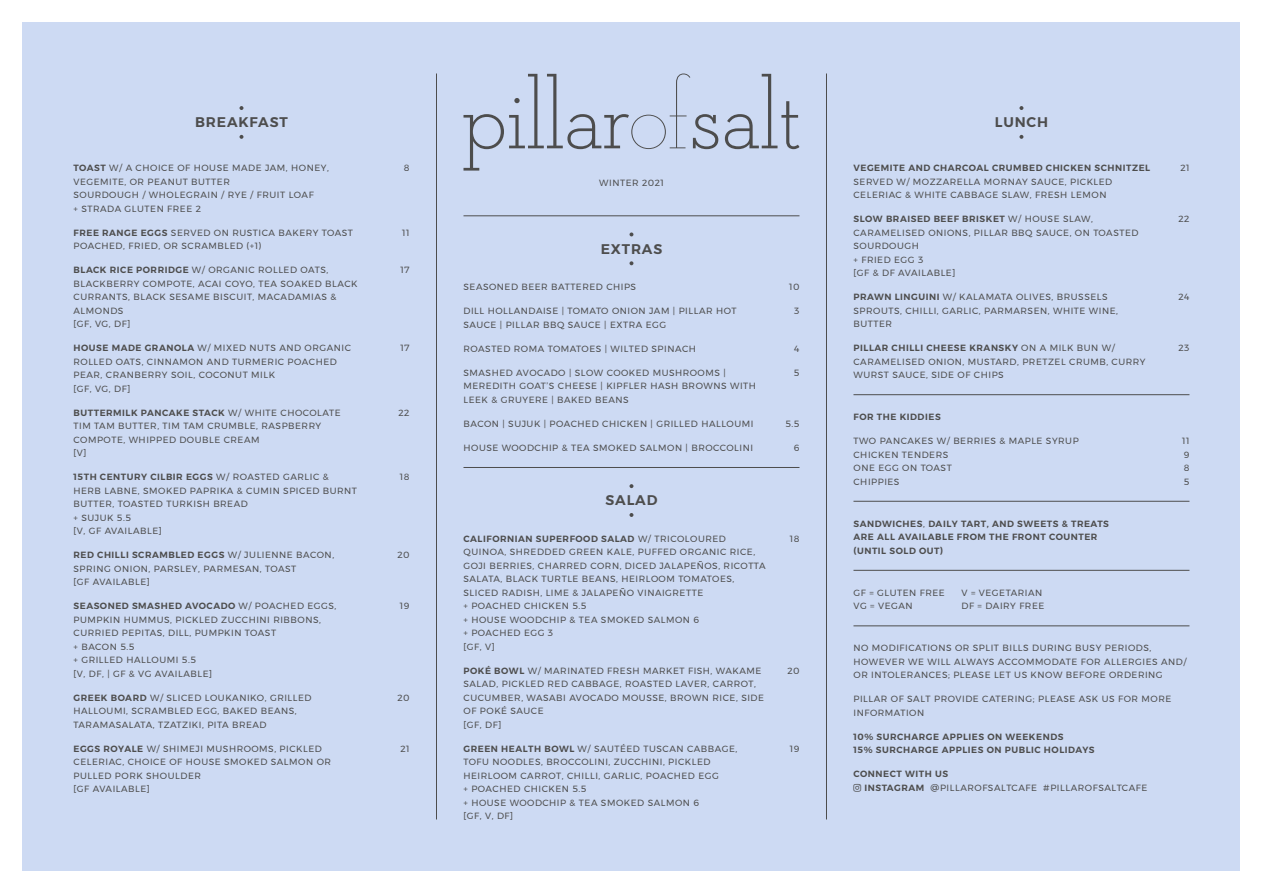
<style>
.page{position:relative;width:1263px;height:893px;background:#fff}
.page>*{position:absolute;margin:0;border:0;box-sizing:border-box;transform-origin:0 0}
.t1{font:600 13.95px "Montserrat";letter-spacing:.06em;color:#4d4d4d}
.t2{font:9px/13.5px "Montserrat";letter-spacing:.06em;color:#4d4d4d}
.t3{font:600 9px/13.5px "Montserrat";letter-spacing:.06em;color:#4d4d4d}
.s1{font-weight:600}
.s2{font-weight:400}
</style>
<div class="page">
<div style="left:23px;top:22px;width:1217px;height:849px;background:#cddaf3"></div>
<svg style="left:463px;top:74px;width:255px;height:97px"></svg>
<svg style="left:725px;top:74px;width:74px;height:75px"></svg>
<hr style="left:436px;top:74px;width:1px;height:745px;background:#4d4d4d">
<hr style="left:826px;top:74px;width:1px;height:745px;background:#4d4d4d">
<hr style="left:853px;top:570px;width:336px;height:1px;background:#4d4d4d">
<hr style="left:853px;top:501px;width:336px;height:1px;background:#4d4d4d">
<hr style="left:853px;top:625px;width:336px;height:1px;background:#4d4d4d">
<hr style="left:853px;top:394px;width:336px;height:1px;background:#4d4d4d">
<svg style="left:239px;top:106px;width:4px;height:4px"></svg>
<svg style="left:239px;top:135px;width:4px;height:4px"></svg>
<svg style="left:1019px;top:106px;width:4px;height:4px"></svg>
<svg style="left:1019px;top:135px;width:4px;height:4px"></svg>
<hr style="left:463px;top:467px;width:336px;height:1px;background:#4d4d4d">
<svg style="left:629px;top:484px;width:4px;height:4px"></svg>
<svg style="left:629px;top:513px;width:4px;height:4px"></svg>
<hr style="left:463px;top:215px;width:336px;height:1px;background:#4d4d4d">
<svg style="left:629px;top:232px;width:4px;height:4px"></svg>
<svg style="left:629px;top:261px;width:4px;height:4px"></svg>
<p class="t1" style="left:195px;top:111px;width:94px">BREAKFAST</p>
<p class="t1" style="left:995px;top:111px;width:55px">LUNCH</p>
<p class="t2" style="left:74px;top:161px;width:257px"><span class="s1">TOAST</span> W/ A CHOICE OF HOUSE MADE JAM, HONEY,<br>VEGEMITE, OR PEANUT BUTTER<br>SOURDOUGH / WHOLEGRAIN / RYE / FRUIT LOAF<br>+ STRADA GLUTEN FREE 2</p>
<p class="t2" style="left:74px;top:225px;width:281px"><span class="s1">FREE RANGE EGGS</span> SERVED ON RUSTICA BAKERY TOAST<br>POACHED, FRIED, OR SCRAMBLED (+1)</p>
<p class="t2" style="left:74px;top:263px;width:286px"><span class="s1">BLACK RICE PORRIDGE</span> W/ ORGANIC ROLLED OATS,<br>BLACKBERRY COMPOTE, ACAI COYO, TEA SOAKED BLACK<br>CURRANTS, BLACK SESAME BISCUIT, MACADAMIAS &amp;<br>ALMONDS<br>[GF, VG, DF]</p>
<p class="t2" style="left:74px;top:341px;width:279px"><span class="s1">HOUSE MADE GRANOLA</span> W/ MIXED NUTS AND ORGANIC ROLLED OATS, CINNAMON AND TURMERIC POACHED PEAR, CRANBERRY SOIL, COCONUT MILK<br>[GF, VG, DF]</p>
<p class="t2" style="left:74px;top:405px;width:269px"><span class="s1">BUTTERMILK PANCAKE STACK</span> W/ WHITE CHOCOLATE<br>TIM TAM BUTTER, TIM TAM CRUMBLE, RASPBERRY<br>COMPOTE, WHIPPED DOUBLE CREAM<br>[V]</p>
<p class="t2" style="left:74px;top:470px;width:285px"><span class="s1">15TH CENTURY CILBIR EGGS</span> W/ ROASTED GARLIC &amp;<br>HERB LABNE, SMOKED PAPRIKA &amp; CUMIN SPICED BURNT<br>BUTTER, TOASTED TURKISH BREAD<br>+ SUJUK 5.5<br>[V, GF AVAILABLE]</p>
<p class="t2" style="left:74px;top:548px;width:262px"><span class="s1">RED CHILLI SCRAMBLED EGGS</span> W/ JULIENNE BACON,<br>SPRING ONION, PARSLEY, PARMESAN, TOAST<br>[GF AVAILABLE]</p>
<p class="t2" style="left:74px;top:599px;width:264px"><span class="s1">SEASONED SMASHED AVOCADO</span> W/ POACHED EGGS,<br>PUMPKIN HUMMUS, PICKLED ZUCCHINI RIBBONS,<br>CURRIED PEPITAS, DILL, PUMPKIN TOAST<br>+ BACON 5.5<br>+ GRILLED HALLOUMI 5.5<br>[V, DF, | GF &amp; VG AVAILABLE]</p>
<p class="t2" style="left:74px;top:690px;width:240px"><span class="s1">GREEK BOARD</span> W/ SLICED LOUKANIKO, GRILLED<br>HALLOUMI, SCRAMBLED EGG, BAKED BEANS,<br>TARAMASALATA, TZATZIKI, PITA BREAD</p>
<p class="t2" style="left:74px;top:741px;width:259px"><span class="s1">EGGS ROYALE</span> W/ SHIMEJI MUSHROOMS, PICKLED<br>CELERIAC, CHOICE OF HOUSE SMOKED SALMON OR<br>PULLED PORK SHOULDER<br>[GF AVAILABLE]</p>
<p class="t2" style="left:404px;top:161px;width:7px">8</p>
<p class="t2" style="left:402px;top:225px;width:9px">11</p>
<p class="t2" style="left:400px;top:263px;width:10px">17</p>
<p class="t2" style="left:400px;top:341px;width:10px">17</p>
<p class="t2" style="left:399px;top:405px;width:12px">22</p>
<p class="t2" style="left:400px;top:470px;width:11px">18</p>
<p class="t2" style="left:397px;top:548px;width:14px">20</p>
<p class="t2" style="left:400px;top:599px;width:11px">19</p>
<p class="t2" style="left:397px;top:690px;width:14px">20</p>
<p class="t2" style="left:400px;top:741px;width:11px">21</p>
<p class="t2" style="left:599px;top:176px;width:66px">WINTER 2021</p>
<p class="t1" style="left:601px;top:238px;width:63px">EXTRAS</p>
<p class="t2" style="left:463px;top:280px;width:174px">SEASONED BEER BATTERED CHIPS</p>
<p class="t2" style="left:463px;top:304px;width:275px">DILL HOLLANDAISE | TOMATO ONION JAM | PILLAR HOT<br>SAUCE | PILLAR BBQ SAUCE | EXTRA EGG</p>
<p class="t2" style="left:463px;top:342px;width:234px">ROASTED ROMA TOMATOES | WILTED SPINACH</p>
<p class="t2" style="left:463px;top:366px;width:294px">SMASHED AVOCADO | SLOW COOKED MUSHROOMS |<br>MEREDITH GOAT’S CHEESE | KIPFLER HASH BROWNS WITH<br>LEEK &amp; GRUYERE | BAKED BEANS</p>
<p class="t2" style="left:463px;top:417px;width:292px">BACON | SUJUK | POACHED CHICKEN | GRILLED HALLOUMI</p>
<p class="t2" style="left:463px;top:441px;width:291px">HOUSE WOODCHIP &amp; TEA SMOKED SALMON | BROCCOLINI</p>
<p class="t1" style="left:605px;top:489px;width:53px">SALAD</p>
<p class="t2" style="left:463px;top:532px;width:304px"><span class="s1">CALIFORNIAN SUPERFOOD SALAD</span> W/ TRICOLOURED QUINOA, SHREDDED GREEN KALE, PUFFED ORGANIC RICE, GOJI BERRIES, CHARRED CORN, DICED JALAPEÑOS, RICOTTA SALATA, BLACK TURTLE BEANS, HEIRLOOM TOMATOES, SLICED RADISH, LIME &amp; JALAPEÑO VINAIGRETTE<br>+ POACHED CHICKEN 5.5<br>+ HOUSE WOODCHIP &amp; TEA SMOKED SALMON 6<br>+ POACHED EGG 3<br>[GF, V]</p>
<p class="t2" style="left:463px;top:664px;width:302px"><span class="s1">POKÉ BOWL</span> W/ MARINATED FRESH MARKET FISH, WAKAME SALAD, PICKLED RED CABBAGE, ROASTED LAVER, CARROT, CUCUMBER, WASABI AVOCADO MOUSSE, BROWN RICE, SIDE OF POKÉ SAUCE<br>[GF, DF]</p>
<p class="t2" style="left:463px;top:742px;width:275px"><span class="s1">GREEN HEALTH BOWL</span> W/ SAUTÉED TUSCAN CABBAGE, TOFU NOODLES, BROCCOLINI, ZUCCHINI, PICKLED HEIRLOOM CARROT, CHILLI, GARLIC, POACHED EGG<br>+ POACHED CHICKEN 5.5<br>+ HOUSE WOODCHIP &amp; TEA SMOKED SALMON 6<br>[GF, V, DF]</p>
<p class="t2" style="left:789px;top:280px;width:12px">10</p>
<p class="t2" style="left:794px;top:304px;width:7px">3</p>
<p class="t2" style="left:794px;top:342px;width:7px">4</p>
<p class="t2" style="left:794px;top:366px;width:7px">5</p>
<p class="t2" style="left:785px;top:417px;width:16px">5.5</p>
<p class="t2" style="left:794px;top:441px;width:7px">6</p>
<p class="t2" style="left:790px;top:532px;width:11px">18</p>
<p class="t2" style="left:787px;top:664px;width:14px">20</p>
<p class="t2" style="left:790px;top:742px;width:11px">19</p>
<p class="t2" style="left:853px;top:161px;width:298px"><span class="s1">VEGEMITE AND CHARCOAL CRUMBED CHICKEN SCHNITZEL<br></span>SERVED W/ MOZZARELLA MORNAY SAUCE, PICKLED<br>CELERIAC &amp; WHITE CABBAGE SLAW, FRESH LEMON</p>
<p class="t2" style="left:853px;top:212px;width:286px"><span class="s1">SLOW BRAISED BEEF BRISKET</span> W/ HOUSE SLAW,<br>CARAMELISED ONIONS, PILLAR BBQ SAUCE, ON TOASTED<br>SOURDOUGH<br>+ FRIED EGG 3<br>[GF &amp; DF AVAILABLE]</p>
<p class="t2" style="left:853px;top:290px;width:266px"><span class="s1">PRAWN LINGUINI</span> W/ KALAMATA OLIVES, BRUSSELS<br>SPROUTS, CHILLI, GARLIC, PARMARSEN, WHITE WINE,<br>BUTTER</p>
<p class="t2" style="left:853px;top:341px;width:294px"><span class="s1">PILLAR CHILLI CHEESE KRANSKY</span> ON A MILK BUN W/<br>CARAMELISED ONION, MUSTARD, PRETZEL CRUMB, CURRY<br>WURST SAUCE, SIDE OF CHIPS</p>
<p class="t3" style="left:853px;top:410px;width:89px">FOR THE KIDDIES</p>
<p class="t2" style="left:853px;top:434px;width:227px">TWO PANCAKES W/ BERRIES &amp; MAPLE SYRUP<br>CHICKEN TENDERS<br>ONE EGG ON TOAST<br>CHIPPIES</p>
<p class="t3" style="left:853px;top:517px;width:257px">SANDWICHES<span class="s2">,</span> DAILY TART, AND SWEETS &amp; TREATS<br>ARE ALL AVAILABLE FROM THE FRONT COUNTER (UNTIL SOLD OUT)</p>
<p class="t2" style="left:853px;top:586px;width:93px">GF = GLUTEN FREE</p>
<p class="t2" style="left:961px;top:586px;width:82px">V = VEGETARIAN</p>
<p class="t2" style="left:853px;top:599px;width:61px">VG = VEGAN</p>
<p class="t2" style="left:961px;top:599px;width:84px">DF = DAIRY FREE</p>
<p class="t2" style="left:1180px;top:161px;width:11px">21</p>
<p class="t2" style="left:1178px;top:212px;width:12px">22</p>
<p class="t2" style="left:1178px;top:290px;width:13px">24</p>
<p class="t2" style="left:1178px;top:341px;width:13px">23</p>
<p class="t2" style="left:1182px;top:434px;width:9px;text-align:justify">11<br>9<br>8<br>5</p>
<p class="t2" style="left:853px;top:641px;width:335px">NO MODIFICATIONS OR SPLIT BILLS DURING BUSY PERIODS,<br>HOWEVER WE WILL ALWAYS ACCOMMODATE FOR ALLERGIES AND/<br>OR INTOLERANCES; PLEASE LET US KNOW BEFORE ORDERING</p>
<p class="t2" style="left:853px;top:692px;width:319px">PILLAR OF SALT PROVIDE CATERING; PLEASE ASK US FOR MORE<br>INFORMATION</p>
<p class="t3" style="left:853px;top:730px;width:243px">10% SURCHARGE APPLIES ON WEEKENDS<br>15% SURCHARGE APPLIES ON PUBLIC HOLIDAYS</p>
<p class="t2" style="left:864px;top:767px;width:284px;text-indent:-11px"><span class="s1">CONNECT WITH US<br>INSTAGRAM</span> @PILLAROFSALTCAFE #PILLAROFSALTCAFE</p>
</div>
